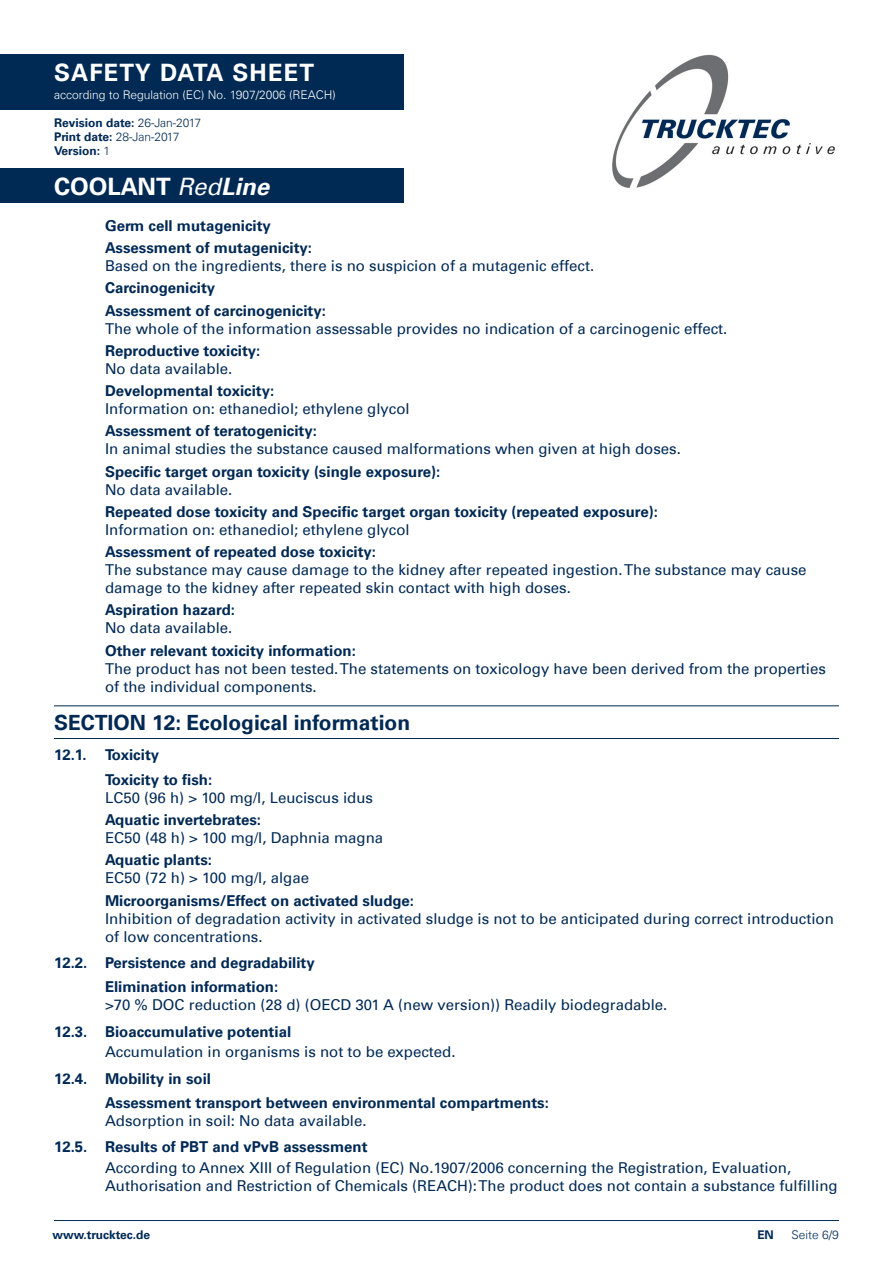
<style>
.page{position:relative;width:893px;height:1263px;background:#fff}
.page>*{position:absolute;margin:0;border:0;box-sizing:border-box;transform-origin:0 0}
.t1{font:700 24px "Univers Com 65";letter-spacing:.05em;color:#fff}
.t2{font:700 24px "Univers Com 65";color:#fff}
.Überschrift{font:700 21px "Univers Com 65";color:#002954}
.Fliesstext{font:15px/18px "Univers Com 55 Roman";color:#002954}
.Fliesstext_Überschri{font:700 15px "Univers Com 65";color:#002954}
.Aufzählung{font:700 15px "Univers Com 65";color:#002954}
.t3{font:700 12px "Univers Com 65";color:#002954}
.t4{font:300 12px "Univers Com 45";color:#fff}
.t5{font:300 12px "Univers Com 45";color:#002954}
.s1{font-family:"Univers Com 45";font-weight:300}
.s2{font-family:"Univers Com 65";font-weight:700}
.s3{font-family:"Univers Com 55";font-weight:400;font-style:italic}
.s4{font-style:italic}
</style>
<div class="page">
<div style="left:0;top:54px;width:404px;height:55px;background:#002954"></div>
<div style="left:0;top:169px;width:404px;height:34px;background:#002954"></div>
<img style="left:612px;top:54px;width:223px;height:133px">
<hr style="left:54px;top:1220px;width:785px;height:1px;background:#002954">
<hr style="left:54px;top:705px;width:785px;height:1px;background:#002954">
<hr style="left:54px;top:738px;width:785px;height:1px;background:#002954">
<h1 class="t1" style="left:54px;top:58px;width:262px">SAFETY DATA SHEET</h1>
<p class="t4" style="left:54px;top:88px;width:283px">according to Regulation (EC) No. 1907/2006 (REACH)</p>
<p class="t3" style="left:54px;top:115px;width:149px">Revision date: <span class="s1">26-Jan-2017</span></p>
<p class="t5" style="left:54px;top:129px;width:127px"><span class="s2">Print date:</span> 28-Jan-2017</p>
<p class="t3" style="left:54px;top:144px;width:58px">Version: <span class="s1">1</span></p>
<h1 class="t2" style="left:54px;top:172px;width:217px">COOLANT <span class="s3">Red</span><span class="s4">Line</span></h1>
<p class="Fliesstext_Überschri" style="left:105px;top:217px;width:167px">Germ cell mutagenicity</p>
<p class="Fliesstext_Überschri" style="left:105px;top:239px;width:208px">Assessment of mutagenicity:</p>
<p class="Fliesstext" style="left:105px;top:257px;width:491px">Based on the ingredients, there is no suspicion of a mutagenic effect.</p>
<p class="Fliesstext_Überschri" style="left:105px;top:279px;width:112px">Carcinogenicity</p>
<p class="Fliesstext_Überschri" style="left:105px;top:301px;width:222px">Assessment of carcinogenicity:</p>
<p class="Fliesstext" style="left:105px;top:319px;width:624px">The whole of the information assessable provides no indication of a carcinogenic effect.</p>
<p class="Fliesstext_Überschri" style="left:105px;top:342px;width:157px">Reproductive toxicity:</p>
<p class="Fliesstext" style="left:105px;top:359px;width:129px">No data available.</p>
<p class="Fliesstext_Überschri" style="left:105px;top:382px;width:171px">Developmental toxicity:</p>
<p class="Fliesstext" style="left:105px;top:400px;width:306px">Information on: ethanediol; ethylene glycol</p>
<p class="Fliesstext_Überschri" style="left:105px;top:422px;width:213px">Assessment of teratogenicity:</p>
<p class="Fliesstext" style="left:105px;top:440px;width:577px">In animal studies the substance caused malformations when given at high doses.</p>
<p class="Fliesstext_Überschri" style="left:105px;top:462px;width:337px">Specific target organ toxicity (single exposure):</p>
<p class="Fliesstext" style="left:105px;top:480px;width:129px">No data available.</p>
<p class="Fliesstext_Überschri" style="left:105px;top:503px;width:554px">Repeated dose toxicity and Specific target organ toxicity (repeated exposure):</p>
<p class="Fliesstext" style="left:105px;top:521px;width:306px">Information on: ethanediol; ethylene glycol</p>
<p class="Fliesstext_Überschri" style="left:105px;top:543px;width:272px">Assessment of repeated dose toxicity:</p>
<p class="Fliesstext" style="left:105px;top:561px;width:703px">The substance may cause damage to the kidney after repeated ingestion. The substance may cause damage to the kidney after repeated skin contact with high doses.</p>
<p class="Fliesstext_Überschri" style="left:105px;top:601px;width:132px">Aspiration hazard:</p>
<p class="Fliesstext" style="left:105px;top:619px;width:129px">No data available.</p>
<p class="Fliesstext_Überschri" style="left:105px;top:641px;width:252px">Other relevant toxicity information:</p>
<p class="Fliesstext" style="left:105px;top:659px;width:722px">The product has not been tested. The statements on toxicology have been derived from the properties of the individual components.</p>
<p class="Überschrift" style="left:54px;top:710px;width:358px">SECTION 12: Ecological information</p>
<p class="Aufzählung" style="left:54px;top:746px;width:107px">12.1. Toxicity</p>
<p class="Fliesstext_Überschri" style="left:105px;top:770px;width:109px">Toxicity to fish:</p>
<p class="Fliesstext" style="left:105px;top:788px;width:269px">LC50 (96 h) &gt; 100 mg/l, Leuciscus idus</p>
<p class="Fliesstext_Überschri" style="left:105px;top:811px;width:158px">Aquatic invertebrates:</p>
<p class="Fliesstext" style="left:105px;top:829px;width:280px">EC50 (48 h) &gt; 100 mg/l, Daphnia magna</p>
<p class="Fliesstext_Überschri" style="left:105px;top:851px;width:108px">Aquatic plants:</p>
<p class="Fliesstext" style="left:105px;top:869px;width:206px">EC50 (72 h) &gt; 100 mg/l, algae</p>
<p class="Fliesstext_Überschri" style="left:105px;top:891px;width:310px">Microorganisms/Effect on activated sludge:</p>
<p class="Fliesstext" style="left:105px;top:909px;width:730px">Inhibition of degradation activity in activated sludge is not to be anticipated during correct introduction of low concentrations.</p>
<p class="Aufzählung" style="left:54px;top:954px;width:262px">12.2. Persistence and degradability</p>
<p class="Fliesstext_Überschri" style="left:105px;top:978px;width:175px">Elimination information:</p>
<p class="Fliesstext" style="left:105px;top:996px;width:564px">&gt;70 % DOC reduction (28 d) (OECD 301 A (new version)) Readily biodegradable.</p>
<p class="Aufzählung" style="left:54px;top:1023px;width:239px">12.3. Bioaccumulative potential</p>
<p class="Fliesstext" style="left:105px;top:1043px;width:352px">Accumulation in organisms is not to be expected.</p>
<p class="Aufzählung" style="left:54px;top:1069px;width:158px">12.4. Mobility in soil</p>
<p class="Fliesstext_Überschri" style="left:105px;top:1094px;width:445px">Assessment transport between environmental compartments:</p>
<p class="Fliesstext" style="left:105px;top:1111px;width:263px">Adsorption in soil: No data available.</p>
<p class="Aufzählung" style="left:54px;top:1138px;width:315px">12.5. Results of PBT and vPvB assessment</p>
<p class="Fliesstext" style="left:105px;top:1158px;width:734px">According to Annex XIII of Regulation (EC) No.1907/2006 concerning the Registration, Evaluation,<br>Authorisation and Restriction of Chemicals (REACH): The product does not contain a substance fulfilling</p>
<p class="t3" style="left:52px;top:1227px;width:99px">www.trucktec.de</p>
<p class="t3" style="left:757px;top:1227px;width:18px">EN</p>
<p class="t5" style="left:792px;top:1227px;width:49px">Seite 6/9</p>
</div>
